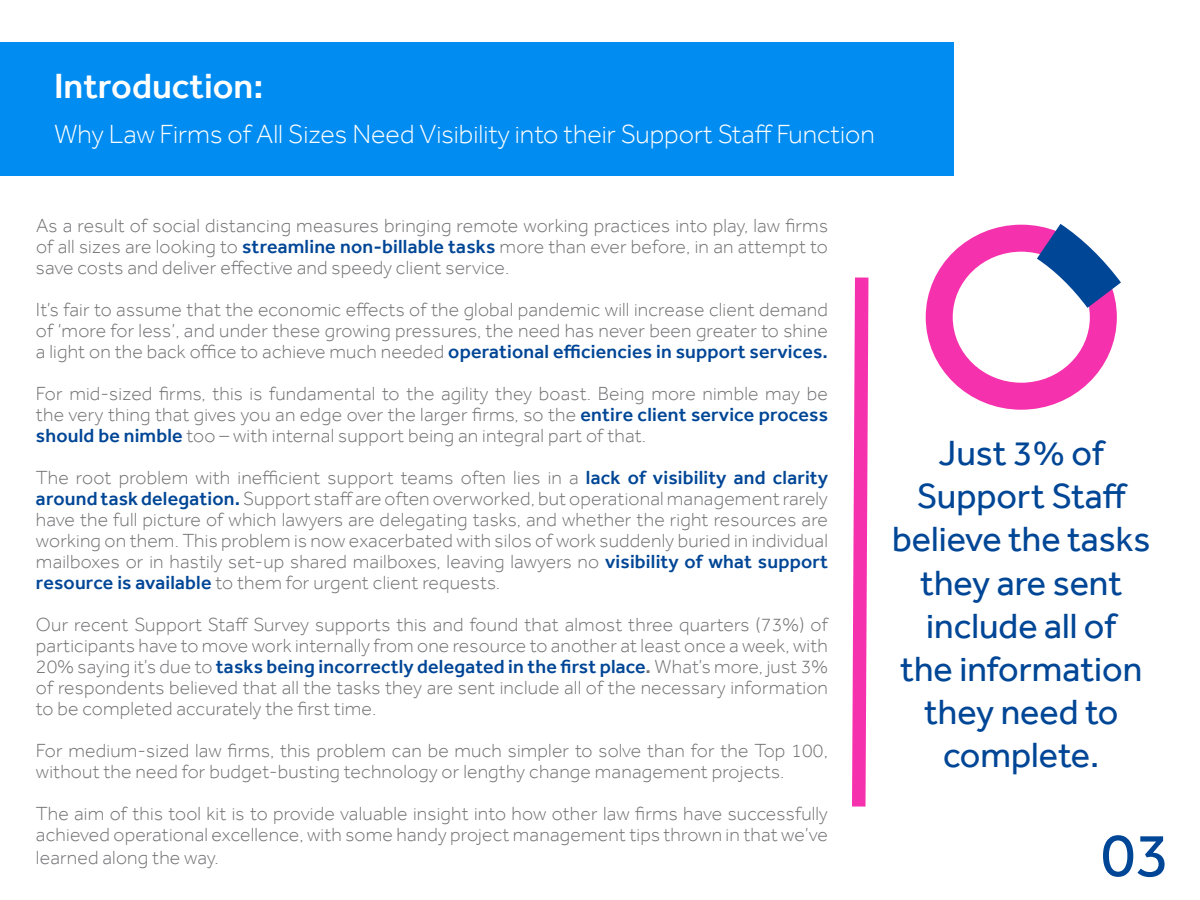
<style>
.page{position:relative;width:1200px;height:900px;background:#fff}
.page>*{position:absolute;margin:0;border:0;box-sizing:border-box;transform-origin:0 0}
.t1{font:63px "Effra";color:#004696}
.t2{font:36px/43.2px "Effra";color:#004696;text-align:center}
.t3{font:500 36px "Effra";color:#fff}
.t4{font:300 27px "Effra";color:#fff}
.t5{font:300 19.5px/21px "Effra";letter-spacing:.01em;color:#717174;text-align:justify}
.s1{font-weight:500;color:#004696}
.s2{font-weight:500}
</style>
<div class="page">
<svg style="left:852px;top:277px;width:17px;height:530px"></svg>
<div style="left:926px;top:225px;width:191px;height:185px;border:27px solid #f631ad;border-radius:50%"></div>
<svg style="left:990px;top:224px;width:131px;height:130px"></svg>
<div style="left:0;top:42px;width:954px;height:133px;background:#008cf0"></div>
<h2 class="t3" style="left:54px;top:64px;width:211px">Introduction:</h2>
<h3 class="t4" style="left:54px;top:119px;width:822px">Why Law Firms of All Sizes Need Visibility into their Support Staff Function</h3>
<p class="t5" style="left:36px;top:214px;width:794px">As a result of social distancing measures bringing remote working practices into play, law firms of all sizes are looking to <span class="s1">streamline non-billable tasks</span> more than ever before, in an attempt to save costs and deliver effective and speedy client service.</p>
<p class="t5" style="left:36px;top:299px;width:794px">It’s fair to assume that the economic effects of the global pandemic will increase client demand of ‘more for less’, and under these growing pressures, the need has never been greater to shine a light on the back office to achieve much needed <span class="s1">operational efficiencies in support services.</span></p>
<p class="t5" style="left:36px;top:383px;width:794px">For mid-sized firms, this is fundamental to the agility they boast. Being more nimble may be the very thing that gives you an edge over the larger firms, so the <span class="s1">entire client service process should be nimble</span> too – with internal support being an integral part of that.</p>
<p class="t5" style="left:36px;top:467px;width:794px">The root problem with inefficient support teams often lies in a <span class="s1">lack of visibility and clarity around task delegation.</span> Support staff are often overworked, but operational management rarely have the full picture of which lawyers are delegating tasks, and whether the right resources are working on them. This problem is now exacerbated with silos of work suddenly buried in individual mailboxes or in hastily set-up shared mailboxes, leaving lawyers no <span class="s1">visibility of what support resource is available</span> to them for urgent client requests.</p>
<p class="t5" style="left:36px;top:614px;width:794px">Our recent Support Staff Survey supports this and found that almost three quarters (73%) of participants have to move work internally from one resource to another at least once a week, with 20% saying it’s due to <span class="s1">tasks being incorrectly delegated in the first place</span><span class="s2">.</span> What’s more, just 3% of respondents believed that all the tasks they are sent include all of the necessary information to be completed accurately the first time.</p>
<p class="t5" style="left:36px;top:740px;width:794px">For medium-sized law firms, this problem can be much simpler to solve than for the Top 100, without the need for budget-busting technology or lengthy change management projects.</p>
<p class="t5" style="left:36px;top:803px;width:794px">The aim of this tool kit is to provide valuable insight into how other law firms have successfully achieved operational excellence, with some handy project management tips thrown in that we’ve</p>
<p class="t5" style="left:36px;top:847px;width:184px">learned along the way.</p>
<h2 class="t2" style="left:892px;top:431px;width:260px">Just 3% of<br>Support Staff believe the tasks they are sent include all of<br>the information they need to complete.</h2>
<h1 class="t1" style="left:1101px;top:817px;width:70px">03</h1>
</div>
